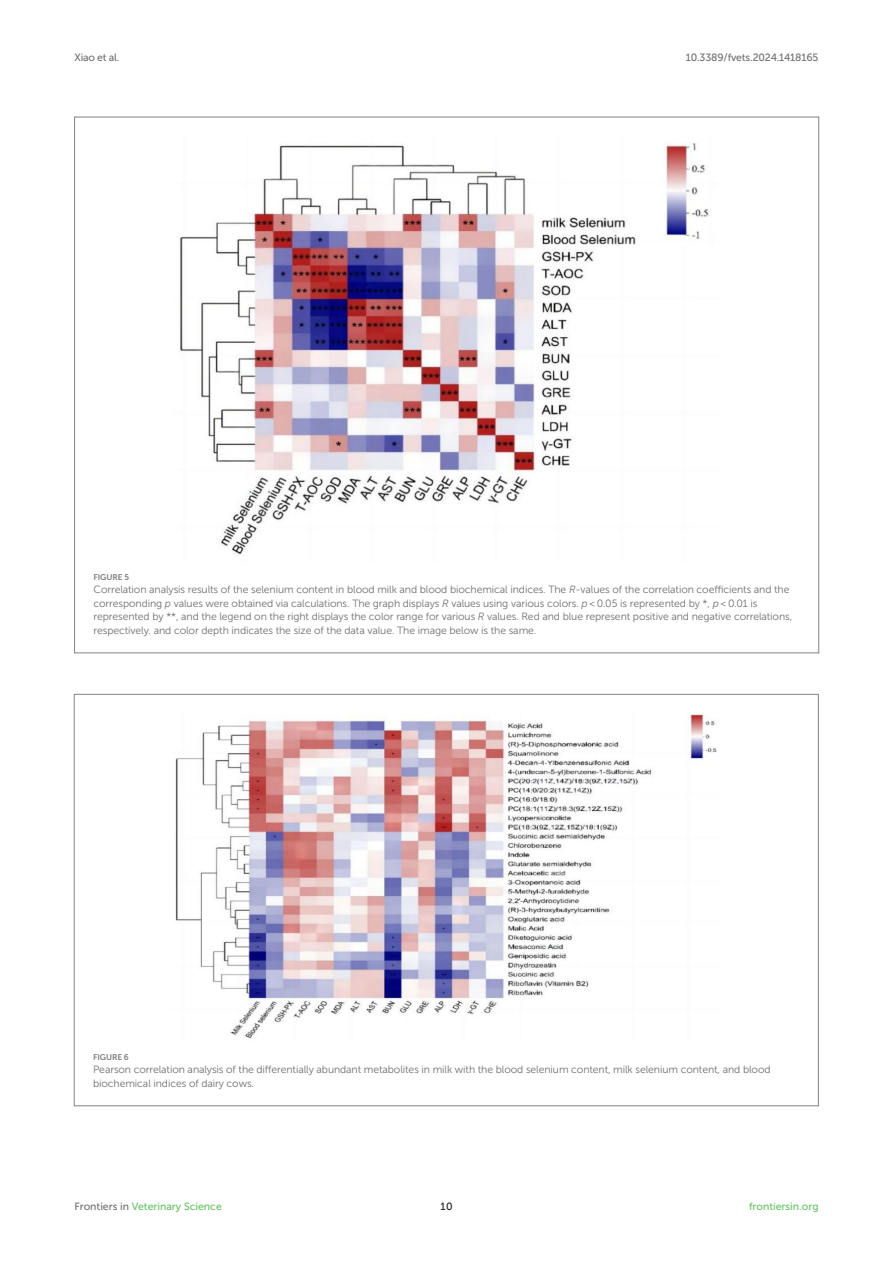
<style>
.page{position:relative;width:893px;height:1263px;background:#fff}
.page>*{position:absolute;margin:0;border:0;box-sizing:border-box;transform-origin:0 0}
.FIG_LEG{font:10.5px/13.5px "Museo Sans 300";letter-spacing:-.01em;color:#706f70}
.t1{font:10.5px "Museo Sans 500";color:#65c161}
.t2{font:10.5px "Museo Sans 500";letter-spacing:-.015em;color:#706f70}
.t3{font:10.5px "Museo Sans 500";color:#1b1c1b}
.FIG_HD{font:8.25px "Museo Sans 700";letter-spacing:-.01em;color:#7e7f7f}
.s1{font-style:italic}
.s2{color:#706f70}
</style>
<div class="page">
<img style="left:180px;top:143px;width:529px;height:412px">
<img style="left:175px;top:714px;width:542px;height:325px">
<p class="t2" style="left:74px;top:51px;width:47px">Xiao et al.</p>
<p class="t2" style="left:686px;top:51px;width:134px">10.3389/fvets.2024.1418165</p>
<p class="FIG_HD" style="left:94px;top:572px;width:37px">FIGURE 5</p>
<p class="FIG_LEG" style="left:94px;top:583px;width:700px">Correlation analysis results of the selenium content in blood milk and blood biochemical indices. The <span class="s1">R</span>-values of the correlation coefficients and the corresponding <span class="s1">p</span> values were obtained via calculations. The graph displays <span class="s1">R</span> values using various colors. <span class="s1">p</span> &lt; 0.05 is represented by *, <span class="s1">p</span> &lt; 0.01 is represented by **, and the legend on the right displays the color range for various <span class="s1">R</span> values. Red and blue represent positive and negative correlations, respectively. and color depth indicates the size of the data value. The image below is the same.</p>
<p class="FIG_HD" style="left:93px;top:1052px;width:37px">FIGURE 6</p>
<p class="FIG_LEG" style="left:93px;top:1063px;width:679px">Pearson correlation analysis of the differentially abundant metabolites in milk with the blood selenium content, milk selenium content, and blood biochemical indices of dairy cows.</p>
<p class="t1" style="left:74px;top:1200px;width:149px"><span class="s2">Frontiers in</span> Veterinary Science</p>
<p class="t3" style="left:440px;top:1200px;width:14px">10</p>
<p class="t1" style="left:749px;top:1200px;width:71px">frontiersin.org</p>
</div>
